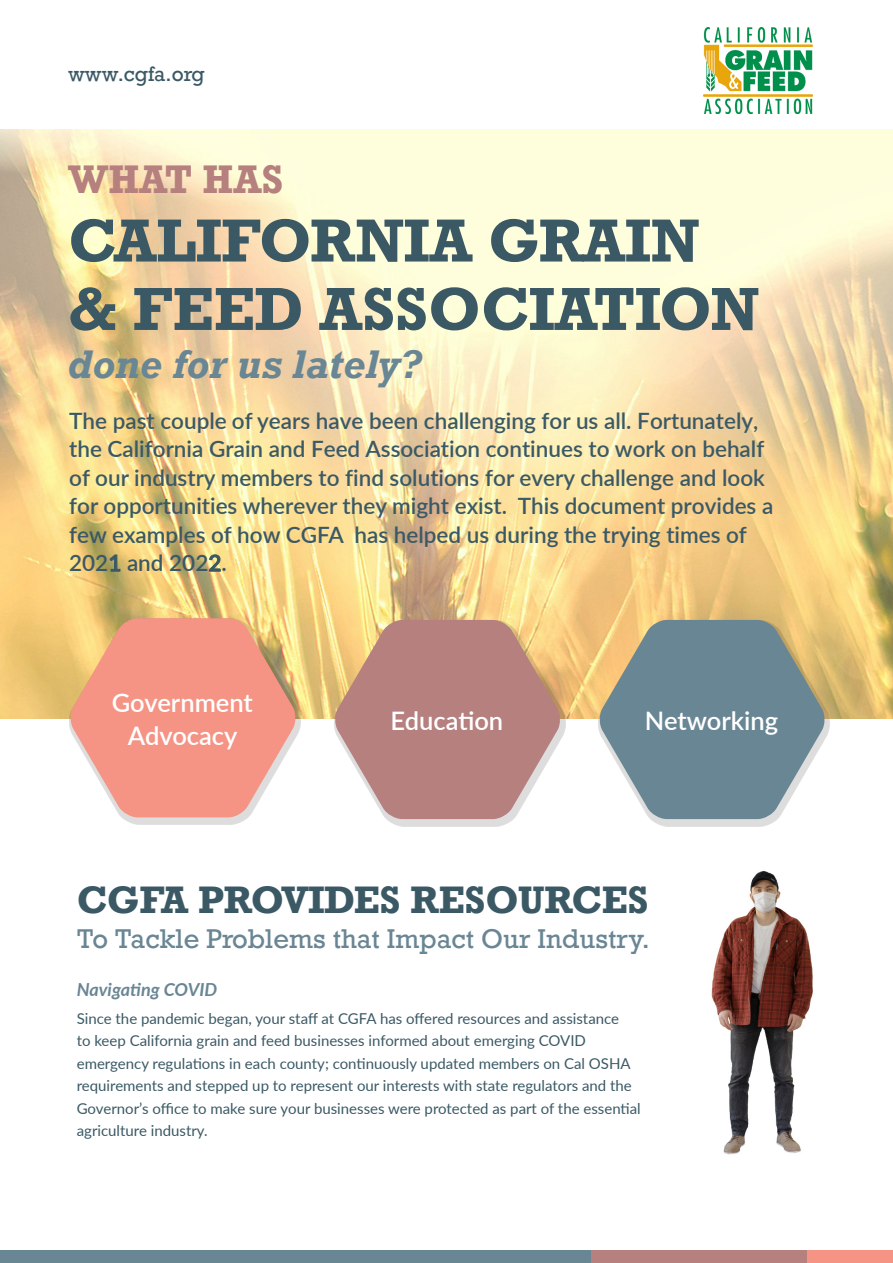
<style>
.page{position:relative;width:893px;height:1263px;background:#fff}
.page>*{position:absolute;margin:0;border:0;box-sizing:border-box;transform-origin:0 0}
.t1{font:700 57px/68.4px "Rockwell";color:#3b5965}
.t2{font:italic 700 37.5px "Rockwell";color:#698694}
.t3{font:700 37.5px "Rockwell";color:#b6807f}
.Headline_1{font:700 36px "Rockwell";color:#3b5965}
.Headline_2{font:25.5px "Rockwell";color:#698694}
.Text_in_Hexagon{font:600 25.5px/33px "Lato";color:#fff;text-align:center}
.t4{font:600 22.5px/28.5px "Lato";color:#3b5965}
.t5{font:19.5px "Rockwell";color:#3b5965}
.t6{font:italic 700 18px "Lato";color:#698694}
.t7{font:15px/22.5px "Lato";color:#3b5965}
</style>
<div class="page">
<img style="left:0;top:130px;width:893px;height:589px">
<div style="left:0;top:1250px;width:591px;height:13px;background:#698694"></div>
<div style="left:591px;top:1250px;width:217px;height:13px;background:#b6807f"></div>
<div style="left:808px;top:1250px;width:85px;height:13px;background:#f59485"></div>
<img style="left:711px;top:871px;width:102px;height:284px">
<div style="left:69px;top:618px;width:232px;height:207px;background:#231f20;opacity:.15"></div>
<svg style="left:70px;top:618px;width:226px;height:199px;background:#f3a590"></svg>
<div style="left:334px;top:620px;width:231px;height:206px;background:#231f20;opacity:.15"></div>
<svg style="left:334px;top:620px;width:227px;height:199px;background:#c4978d"></svg>
<div style="left:598px;top:620px;width:232px;height:206px;background:#231f20;opacity:.15"></div>
<svg style="left:599px;top:620px;width:226px;height:199px;background:#889a9c"></svg>
<img style="left:703px;top:27px;width:109px;height:87px">
<p class="t5" style="left:68px;top:62px;width:138px">www.cgfa.org</p>
<p class="t3" style="left:68px;top:155px;width:217px">WHAT HAS</p>
<p class="t1" style="left:68px;top:206px;width:693px">CALIFORNIA GRAIN &amp; FEED ASSOCIATION</p>
<p class="t2" style="left:68px;top:340px;width:356px">done for us lately?</p>
<p class="t4" style="left:69px;top:405px;width:706px">The past couple of years have been challenging for us all. Fortunately, the California Grain and Feed Association continues to work on behalf of our industry members to find solutions for every challenge and look for opportunities wherever they might exist. This document provides a few examples of how CGFA has helped us during the trying times of 2021 and 2022.</p>
<p class="Text_in_Hexagon" style="left:112px;top:685px;width:142px">Government<br>Advocacy</p>
<p class="Text_in_Hexagon" style="left:391px;top:703px;width:114px">Education</p>
<p class="Text_in_Hexagon" style="left:645px;top:703px;width:135px">Networking</p>
<p class="Headline_1" style="left:77px;top:876px;width:573px">CGFA PROVIDES RESOURCES</p>
<p class="Headline_2" style="left:77px;top:923px;width:575px">To Tackle Problems that Impact Our Industry.</p>
<p class="t6" style="left:77px;top:976px;width:142px">Navigating COVID</p>
<p class="t7" style="left:77px;top:1006px;width:566px">Since the pandemic began, your staff at CGFA has offered resources and assistance<br>to keep California grain and feed businesses informed about emerging COVID emergency regulations in each county; continuously updated members on Cal OSHA requirements and stepped up to represent our interests with state regulators and the Governor’s office to make sure your businesses were protected as part of the essential agriculture industry.</p>
</div>
